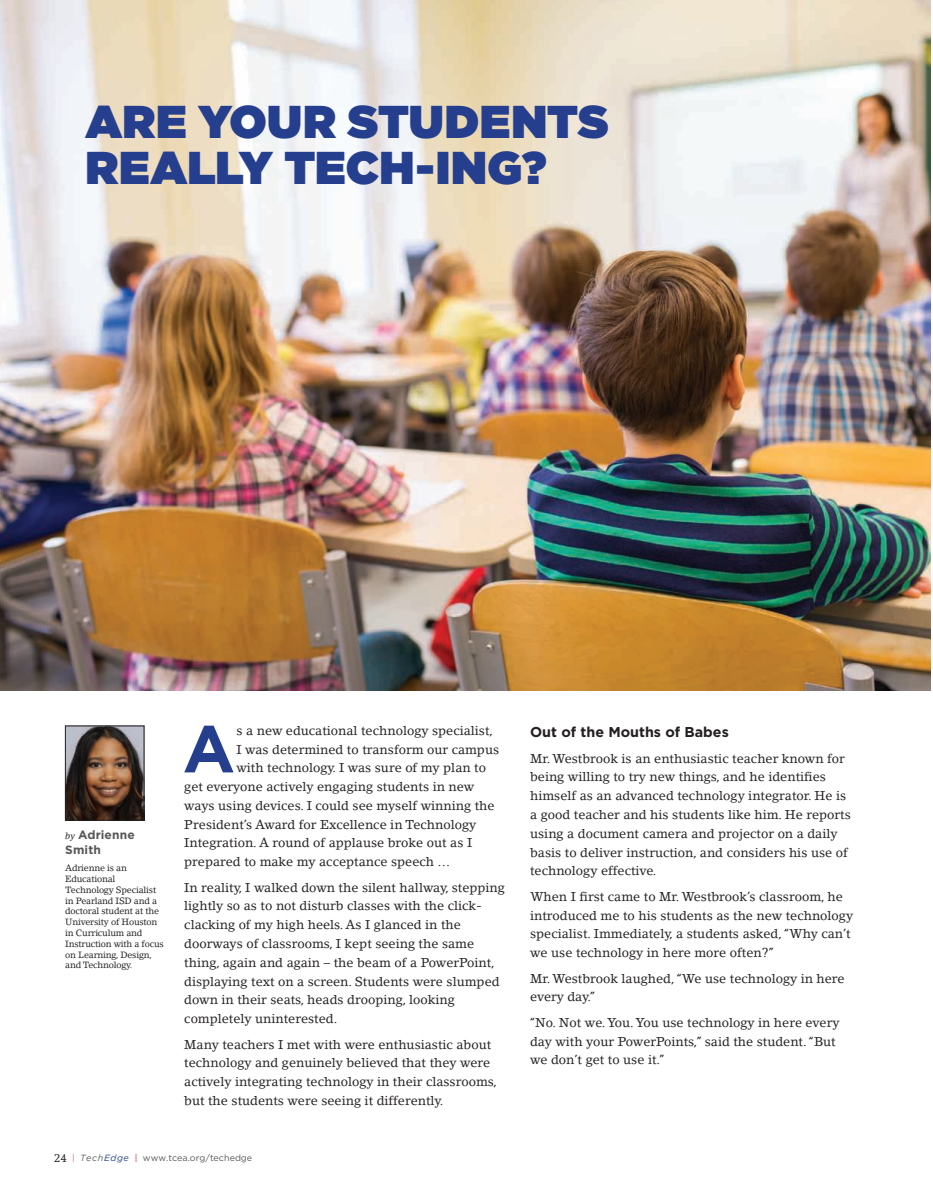
<style>
.page{position:relative;width:933px;height:1198px;background:#fff}
.page>*{position:absolute;margin:0;border:0;box-sizing:border-box;transform-origin:0 0}
.t1{font:700 66.3px "Gotham";color:#253f8e}
.t2{font:900 45.9px/46.3px "Gotham";letter-spacing:.005em;color:#253f8e}
.t3{font:700 14.25px "Gotham";color:#231f20}
.t4{font:12.75px/18.8px "Lino Letter Std";color:#231f20}
.t5{font:700 12px/14.4px "Gotham";letter-spacing:.015em;color:#57585a}
.t6{font:9px/10.8px "Lino Letter Std";letter-spacing:-.02em;color:#231f20}
.t7{font:9px "Gotham";color:#57585a}
.s1{font-family:"Lino Letter Std";font-weight:400;font-style:italic;font-size:9px;color:#231f20}
.s2{font-family:"Lino Letter Std";font-size:11.25px;color:#231f20}
.s3{font-weight:300;color:#c82438}
.s4{font-style:italic}
.s5{font-style:italic;color:#253f8e}
.s6{color:#c82438}
</style>
<div class="page">
<img style="left:0;top:0;width:929px;height:691px">
<img style="left:67px;top:728px;width:75px;height:90px">
<div style="left:65px;top:726px;width:79px;height:94px;border:1px solid #231f20"></div>
<h2 class="t2" style="left:85px;top:103px;width:524px">ARE YOUR STUDENTS<br>REALLY TECH-ING?</h2>
<p class="t5" style="left:65px;top:828px;width:71px"><span class="s1">by</span> Adrienne<br>Smith</p>
<p class="t6" style="left:65px;top:863px;width:100px">Adrienne is an<br>Educational<br>Technology Specialist in Pearland ISD and a doctoral student at the<br>University of Houston in Curriculum and<br>Instruction with a focus on Learning, Design, and Technology.</p>
<h1 class="t1" style="left:183px;top:725px;width:54px">A</h1>
<p class="t4" style="left:236px;top:722px;width:258px">s a new educational technology specialist,</p>
<p class="t4" style="left:236px;top:741px;width:264px">I was determined to transform our campus</p>
<p class="t4" style="left:236px;top:760px;width:251px">with technology. I was sure of my plan to</p>
<p class="t4" style="left:184px;top:778px;width:291px">get everyone actively engaging students in new</p>
<p class="t4" style="left:184px;top:797px;width:311px">ways using devices. I could see myself winning the</p>
<p class="t4" style="left:184px;top:816px;width:293px">President’s Award for Excellence in Technology</p>
<p class="t4" style="left:184px;top:835px;width:289px">Integration. A round of applause broke out as I</p>
<p class="t4" style="left:184px;top:853px;width:267px">prepared to make my acceptance speech …</p>
<p class="t4" style="left:184px;top:879px;width:322px">In reality, I walked down the silent hallway, stepping lightly so as to not disturb classes with the click&shy;clacking of my high heels. As I glanced in the doorways of classrooms, I kept seeing the same thing, again and again – the beam of a PowerPoint, displaying text on a screen. Students were slumped down in their seats, heads drooping, looking completely uninterested.</p>
<p class="t4" style="left:184px;top:1036px;width:314px">Many teachers I met with were enthusiastic about technology and genuinely believed that they were actively integrating technology in their classrooms, but the students were seeing it differently.</p>
<p class="t7" style="left:54px;top:1154px;width:199px"><span class="s2">24</span> <span class="s3">|</span> <span class="s4">Tech</span><span class="s5">Edge</span> <span class="s6">|</span> www.tcea.org/techedge</p>
<p class="t3" style="left:530px;top:727px;width:200px">Out of the Mouths of Babes</p>
<p class="t4" style="left:530px;top:750px;width:322px">Mr. Westbrook is an enthusiastic teacher known for being willing to try new things, and he identifies himself as an advanced technology integrator. He is a good teacher and his students like him. He reports using a document camera and projector on a daily basis to deliver instruction, and considers his use of technology effective.</p>
<p class="t4" style="left:530px;top:888px;width:324px">When I first came to Mr. Westbrook’s classroom, he introduced me to his students as the new technology specialist. Immediately, a students asked, “Why can’t we use technology in here more often?”</p>
<p class="t4" style="left:530px;top:970px;width:316px">Mr. Westbrook laughed, “We use technology in here every day.”</p>
<p class="t4" style="left:530px;top:1014px;width:311px">“No. Not we. You. You use technology in here every day with your PowerPoints,” said the student. “But we don’t get to use it.”</p>
</div>
